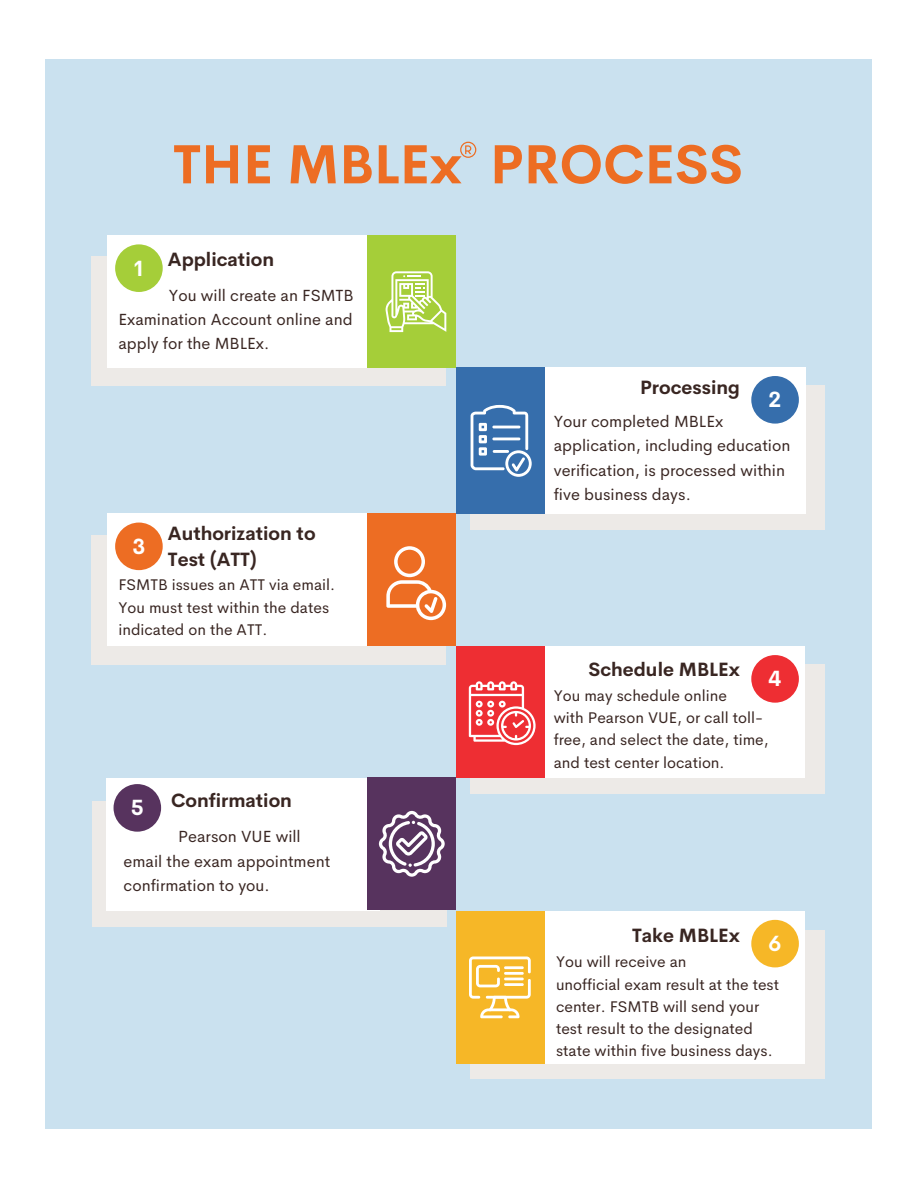
<style>
.page{position:relative;width:918px;height:1188px;background:#fff}
.page>*{position:absolute;margin:0;border:0;box-sizing:border-box;transform-origin:0 0}
.t1{font:700 54px "Cerebri Sans";color:#ed6d23}
.t2{font:700 21.6px "Cerebri Sans";color:#fff}
.t3{font:700 18.9px/26.2px "Cerebri Sans";color:#392622}
.t4{font:16.2px/24.3px "Cerebri Sans";color:#392622}
.t5{font:15.45px/22.2px "Cerebri Sans";color:#392622}
.s1{font-size:21.6px;color:#fff}
</style>
<div class="page">
<div style="left:45px;top:59px;width:826px;height:1070px;background:#cae1ef"></div>
<div style="left:93px;top:801px;width:354px;height:126px;background:#edeae7"></div>
<div style="left:106px;top:778px;width:273px;height:133px;background:#fff"></div>
<div style="left:368px;top:777px;width:88px;height:133px;background:#57335e"></div>
<svg style="left:379px;top:811px;width:66px;height:66px"></svg>
<div style="left:114px;top:784px;width:47px;height:48px;background:#57335e;border-radius:50%"></div>
<div style="left:92px;top:256px;width:354px;height:130px;background:#edeae7"></div>
<div style="left:107px;top:236px;width:273px;height:132px;background:#fff"></div>
<div style="left:368px;top:236px;width:88px;height:132px;background:#a5ce39"></div>
<div style="left:115px;top:244px;width:48px;height:48px;background:#a5ce39;border-radius:50%"></div>
<svg style="left:386px;top:271px;width:60px;height:61px"></svg>
<div style="left:470px;top:385px;width:355px;height:145px;background:#edeae7"></div>
<div style="left:535px;top:367px;width:271px;height:147px;background:#fff"></div>
<div style="left:456px;top:367px;width:88px;height:147px;background:#366eac"></div>
<div style="left:751px;top:376px;width:48px;height:48px;background:#366eac;border-radius:50%"></div>
<svg style="left:471px;top:405px;width:61px;height:72px"></svg>
<div style="left:92px;top:535px;width:354px;height:130px;background:#edeae7"></div>
<div style="left:107px;top:513px;width:273px;height:133px;background:#fff"></div>
<div style="left:368px;top:513px;width:88px;height:133px;background:#ed6d23"></div>
<div style="left:115px;top:523px;width:48px;height:47px;background:#ed6d23;border-radius:50%"></div>
<svg style="left:386px;top:546px;width:60px;height:74px"></svg>
<div style="left:470px;top:665px;width:355px;height:129px;background:#edeae7"></div>
<div style="left:531px;top:646px;width:274px;height:132px;background:#fff"></div>
<div style="left:456px;top:646px;width:88px;height:132px;background:#ee2e33"></div>
<div style="left:751px;top:655px;width:48px;height:48px;background:#ee2e33;border-radius:50%"></div>
<svg style="left:469px;top:681px;width:67px;height:64px"></svg>
<div style="left:470px;top:931px;width:355px;height:148px;background:#edeae7"></div>
<div style="left:531px;top:911px;width:274px;height:153px;background:#fff"></div>
<div style="left:456px;top:911px;width:88px;height:153px;background:#f6b727"></div>
<div style="left:751px;top:920px;width:48px;height:47px;background:#f6b727;border-radius:50%"></div>
<svg style="left:469px;top:957px;width:62px;height:61px"></svg>
<svg style="left:460px;top:142px;width:16px;height:16px"></svg>
<h1 class="t1" style="left:173px;top:121px;width:572px">THE MBLEx PROCESS</h1>
<p class="t3" style="left:132px;top:245px;width:143px"><span class="s1">1</span> Application</p>
<p class="t4" style="left:118px;top:282px;width:237px;text-align:justify;text-indent:50px">You will create an FSMTB Examination Account online and apply for the MBLEx.</p>
<p class="t3" style="left:168px;top:518px;width:149px">Authorization to<br>Test (ATT)</p>
<p class="t5" style="left:118px;top:573px;width:218px">FSMTB issues an ATT via email.<br>You must test within the dates indicated on the ATT.</p>
<h2 class="t2" style="left:132px;top:529px;width:14px">3</h2>
<h2 class="t2" style="left:131px;top:790px;width:14px">5</h2>
<p class="t3" style="left:171px;top:785px;width:122px">Confirmation</p>
<p class="t4" style="left:124px;top:823px;width:208px;text-indent:55px">Pearson VUE will email the exam appointment confirmation to you.</p>
<p class="t3" style="left:640px;top:373px;width:101px">Processing</p>
<h2 class="t2" style="left:769px;top:382px;width:14px">2</h2>
<p class="t4" style="left:554px;top:408px;width:238px">Your completed MBLEx application, including education verification, is processed within five business days.</p>
<p class="t3" style="left:588px;top:655px;width:153px">Schedule MBLEx</p>
<h2 class="t2" style="left:769px;top:661px;width:14px">4</h2>
<p class="t5" style="left:554px;top:683px;width:216px">You may schedule online<br>with Pearson VUE, or call toll&shy;free, and select the date, time, and test center location.</p>
<p class="t3" style="left:632px;top:921px;width:109px">Take MBLEx</p>
<h2 class="t2" style="left:769px;top:926px;width:14px">6</h2>
<p class="t5" style="left:556px;top:950px;width:225px">You will receive an<br>unofficial exam result at the test center. FSMTB will send your test result to the designated state within five business days.</p>
</div>
